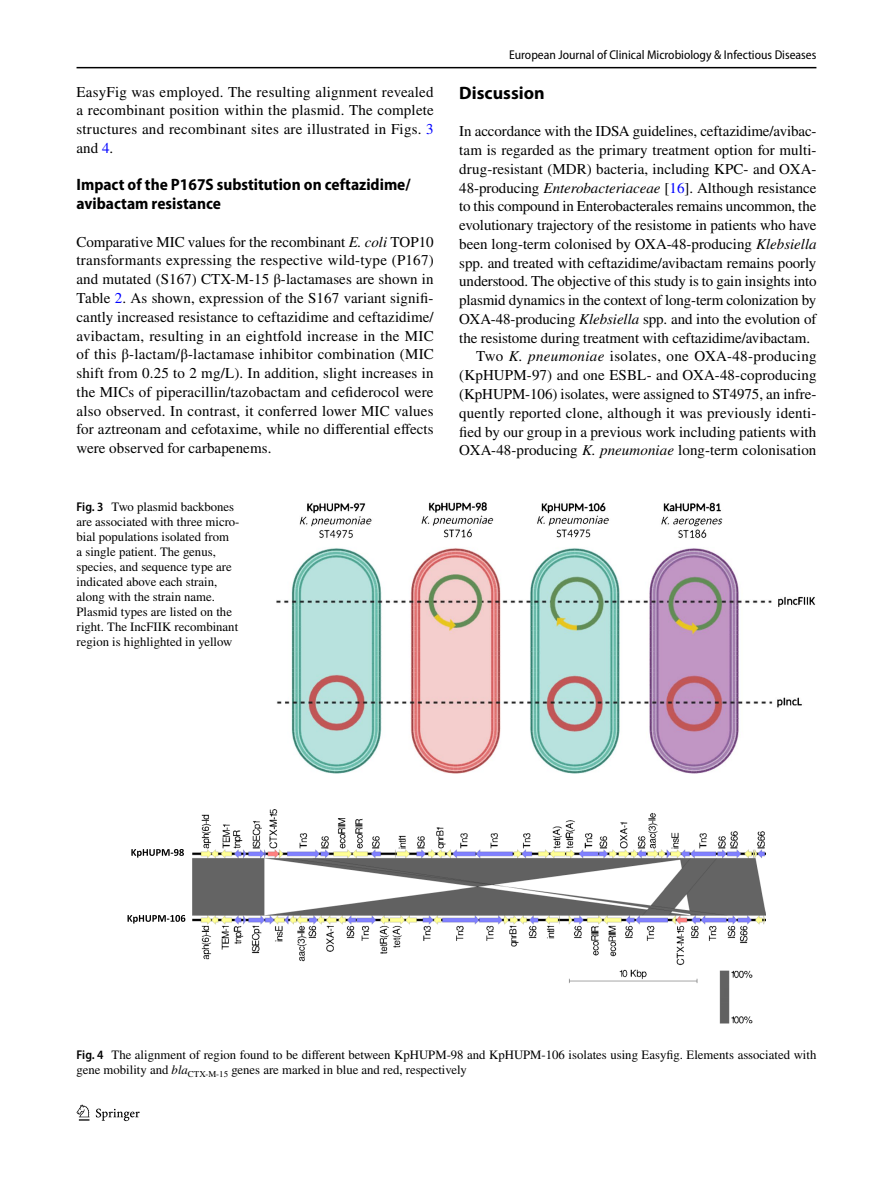
<style>
.page{position:relative;width:893px;height:1187px;background:#fff}
.page>*{position:absolute;margin:0;border:0;box-sizing:border-box;transform-origin:0 0}
.t1{font:700 18px "Myriad Pro";color:#000}
.t2{font:700 semi-condensed 16.5px/18.8px "Myriad Pro";color:#000}
.t3{font:15px/18.8px "STIX";letter-spacing:-.005em;color:#000;text-align:justify}
.t4{font:15px "STIX";letter-spacing:.015em;color:#000}
.t5{font:15px "STIX";letter-spacing:.02em;color:#000}
.t6{font:12.75px/15px "STIX";color:#000}
.t7{font:semi-condensed 12.75px "Myriad Pro";color:#000}
.s1{color:#00f}
.s2{font-style:italic}
.s3{font-family:"Myriad Pro";font-weight:600;font-stretch:semi-condensed}
</style>
<div class="page">
<hr style="left:77px;top:67px;width:739px;height:1px;background:#000">
<svg style="left:77px;top:1104px;width:12px;height:16px"></svg>
<svg style="left:96px;top:1108px;width:44px;height:12px"></svg>
<img style="left:276px;top:502px;width:540px;height:272px">
<img style="left:192px;top:809px;width:573px;height:214px">
<svg style="left:131px;top:849px;width:53px;height:8px"></svg>
<svg style="left:128px;top:915px;width:57px;height:8px"></svg>
<p class="t3" style="left:77px;top:83px;width:359px">EasyFig was employed. The resulting alignment revealed a recombinant position within the plasmid. The complete structures and recombinant sites are illustrated in Figs. <span class="s1">3 </span>and <span class="s1">4</span>.</p>
<p class="t2" style="left:77px;top:176px;width:336px">Impact of the P167S substitution on ceftazidime/ avibactam resistance</p>
<p class="t3" style="left:77px;top:233px;width:359px">Comparative MIC values for the recombinant <span class="s2">E. coli</span> TOP10 transformants expressing the respective wild-type (P167) and mutated (S167) CTX-M-15 β-lactamases are shown in Table <span class="s1">2</span>. As shown, expression of the S167 variant signifi&shy;cantly increased resistance to ceftazidime and ceftazidime/ avibactam, resulting in an eightfold increase in the MIC of this β-lactam/β-lactamase inhibitor combination (MIC shift from 0.25 to 2 mg/L). In addition, slight increases in the MICs of piperacillin/tazobactam and cefiderocol were also observed. In contrast, it conferred lower MIC values for aztreonam and cefotaxime, while no differential effects were observed for carbapenems.</p>
<p class="t6" style="left:77px;top:500px;width:164px"><span class="s3">Fig. 3</span> Two plasmid backbones are associated with three micro&shy;bial populations isolated from<br>a single patient. The genus, species, and sequence type are indicated above each strain, along with the strain name.<br>Plasmid types are listed on the right. The IncFIIK recombinant region is highlighted in yellow</p>
<p class="t7" style="left:509px;top:48px;width:309px">European Journal of Clinical Microbiology &amp; Infectious Diseases</p>
<p class="t1" style="left:459px;top:81px;width:87px">Discussion</p>
<p class="t3" style="left:459px;top:123px;width:359px">In accordance with the IDSA guidelines, ceftazidime/avibac-</p>
<p class="t3" style="left:459px;top:142px;width:359px">tam is regarded as the primary treatment option for multi-</p>
<p class="t3" style="left:459px;top:160px;width:359px">drug-resistant (MDR) bacteria, including KPC- and OXA-</p>
<p class="t3" style="left:459px;top:179px;width:359px">48-producing <span class="s2">Enterobacteriaceae</span> [<span class="s1">16</span>]. Although resistance</p>
<p class="t3" style="left:459px;top:198px;width:359px">to this compound in Enterobacterales remains uncommon, the</p>
<p class="t3" style="left:459px;top:217px;width:359px">evolutionary trajectory of the resistome in patients who have</p>
<p class="t3" style="left:459px;top:235px;width:359px">been long-term colonised by OXA-48-producing <span class="s2">Klebsiella</span></p>
<p class="t3" style="left:459px;top:254px;width:359px">spp. and treated with ceftazidime/avibactam remains poorly</p>
<p class="t3" style="left:459px;top:273px;width:359px">understood. The objective of this study is to gain insights into</p>
<p class="t3" style="left:459px;top:292px;width:359px">plasmid dynamics in the context of long-term colonization by</p>
<p class="t3" style="left:459px;top:310px;width:359px">OXA-48-producing <span class="s2">Klebsiella</span> spp. and into the evolution of</p>
<p class="t3" style="left:459px;top:329px;width:352px">the resistome during treatment with ceftazidime/avibactam.</p>
<p class="t5" style="left:476px;top:346px;width:342px">Two <span class="s2">K. pneumoniae</span> isolates, one OXA-48-producing</p>
<p class="t3" style="left:459px;top:367px;width:359px">(KpHUPM-97) and one ESBL- and OXA-48-coproducing</p>
<p class="t3" style="left:459px;top:385px;width:359px">(KpHUPM-106) isolates, were assigned to ST4975, an infre-</p>
<p class="t4" style="left:459px;top:402px;width:359px">quently reported clone, although it was previously identi-</p>
<p class="t3" style="left:459px;top:423px;width:359px">fied by our group in a previous work including patients with</p>
<p class="t3" style="left:459px;top:442px;width:359px">OXA-48-producing <span class="s2">K. pneumoniae</span> long-term colonisation</p>
<p class="t6" style="left:77px;top:1047px;width:741px"><span class="s3">Fig. 4</span> The alignment of region found to be different between KpHUPM-98 and KpHUPM-106 isolates using Easyfig. Elements associated with gene mobility and <span class="s2">bla</span><sub>CTX-M-15</sub> genes are marked in blue and red, respectively</p>
</div>
